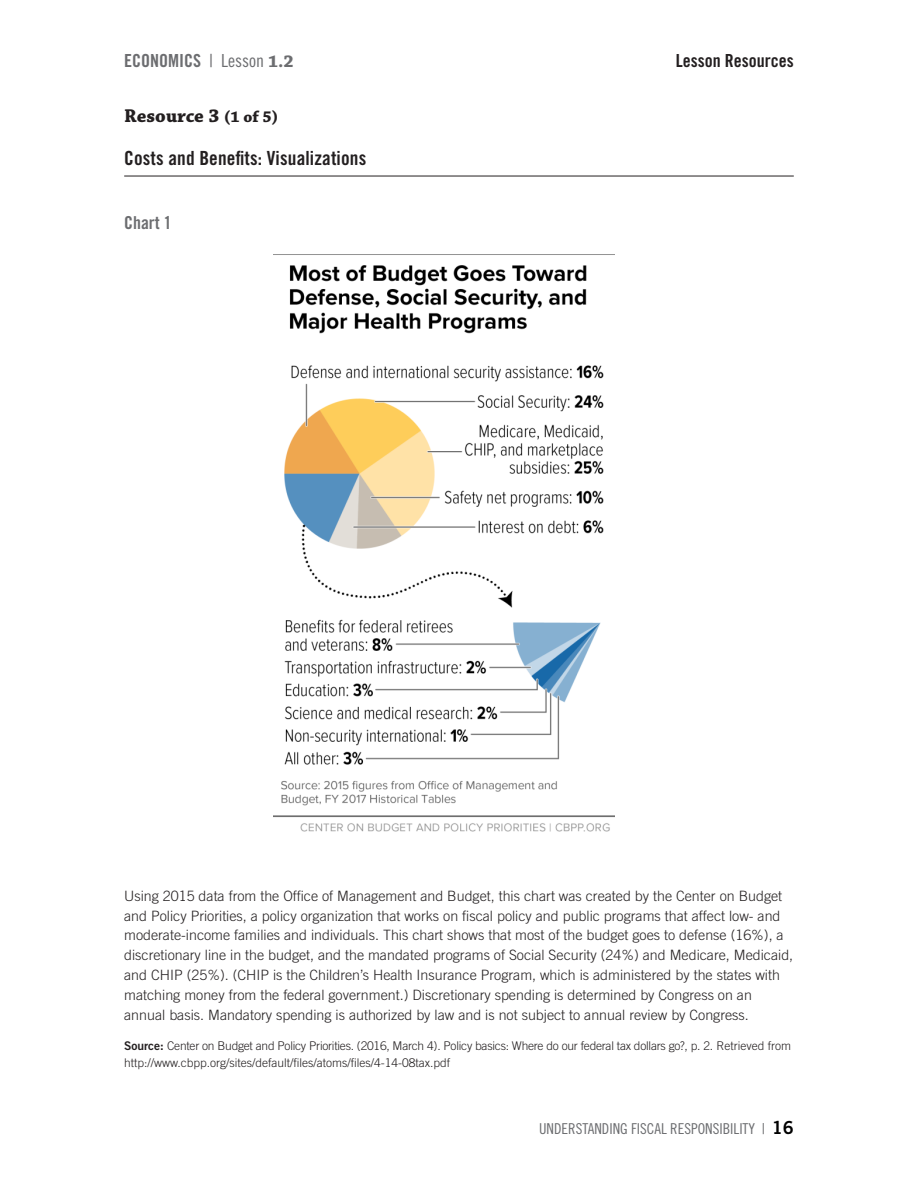
<style>
.page{position:relative;width:918px;height:1188px;background:#fff}
.page>*{position:absolute;margin:0;border:0;box-sizing:border-box;transform-origin:0 0}
.UFR_RES_TITLE_nrt{font:19.5px "Trade Gothic LT Std Bd Cn 20";letter-spacing:.01em;color:#231f20}
.UFR_RES_NUMb-title{font:700 19.5px "Chaparral Pro";color:#231f20}
.t1{font:18px "Trade Gothic LT Std Bd Cn 20";color:#231f20}
.t2{font:18px "Trade Gothic LT Std Cn 18";color:#6c6d70}
.t3{font:18px "Trade Gothic LT Std Bd Cn 20";color:#6c6d70}
.UFR_RES_H1{font:17.85px "Trade Gothic LT Std Bd Cn 20";color:#6c6d70}
.t4{font:15px "Trade Gothic LT Std Cn 18";color:#6c6d70}
.UFR_RES_Body_Txt_bt{font:300 14.25px/20px "Trade Gothic LT Std";color:#231f20}
.UFR_RESOURCE_source{font:300 12px/16.8px "Trade Gothic LT Std";letter-spacing:-.02em;color:#231f20}
.s1{font-family:"Chaparral Pro";font-weight:700}
.s2{font-size:16.5px}
.s3{font-family:"Trade Gothic LT Std Bd 2";font-weight:400}
.s4{font-family:"Trade Gothic LT Std Bd 2";font-size:18px;color:#000}
</style>
<div class="page">
<hr style="left:124px;top:176px;width:670px;height:1px;background:#231f20">
<img style="left:274px;top:254px;width:340px;height:578px">
<p class="t3" style="left:124px;top:50px;width:10px">economics</p>
<p class="t2" style="left:209px;top:50px;width:86px">| Lesson <span class="s1">1.2</span></p>
<p class="t1" style="left:676px;top:50px;width:119px">Lesson Resources</p>
<p class="UFR_RES_NUMb-title" style="left:124px;top:105px;width:156px">Resource 3 <span class="s2">(1 of 5)</span></p>
<p class="UFR_RES_TITLE_nrt" style="left:124px;top:146px;width:244px">Costs and Benefits: Visualizations</p>
<p class="UFR_RES_H1" style="left:124px;top:212px;width:49px">Chart 1</p>
<p class="UFR_RES_Body_Txt_bt" style="left:124px;top:885px;width:671px">Using 2015 data from the Office of Management and Budget, this chart was created by the Center on Budget and Policy Priorities, a policy organization that works on fiscal policy and public programs that affect low- and moderate-income families and individuals. This chart shows that most of the budget goes to defense (16%), a discretionary line in the budget, and the mandated programs of Social Security (24%) and Medicare, Medicaid, and CHIP (25%). (CHIP is the Children’s Health Insurance Program, which is administered by the states with matching money from the federal government.) Discretionary spending is determined by Congress on an annual basis. Mandatory spending is authorized by law and is not subject to annual review by Congress.</p>
<p class="UFR_RESOURCE_source" style="left:124px;top:1038px;width:669px"><span class="s3">Source:</span> Center on Budget and Policy Priorities. (2016, March 4). Policy basics: Where do our federal tax dollars go?, p. 2. Retrieved from http://www.cbpp.org/sites/default/files/atoms/files/4-14-08tax.pdf</p>
<p class="t4" style="left:539px;top:1120px;width:256px">UNDERSTANDING FISCAL RESPONSIBILITY | <span class="s4">16</span></p>
</div>
